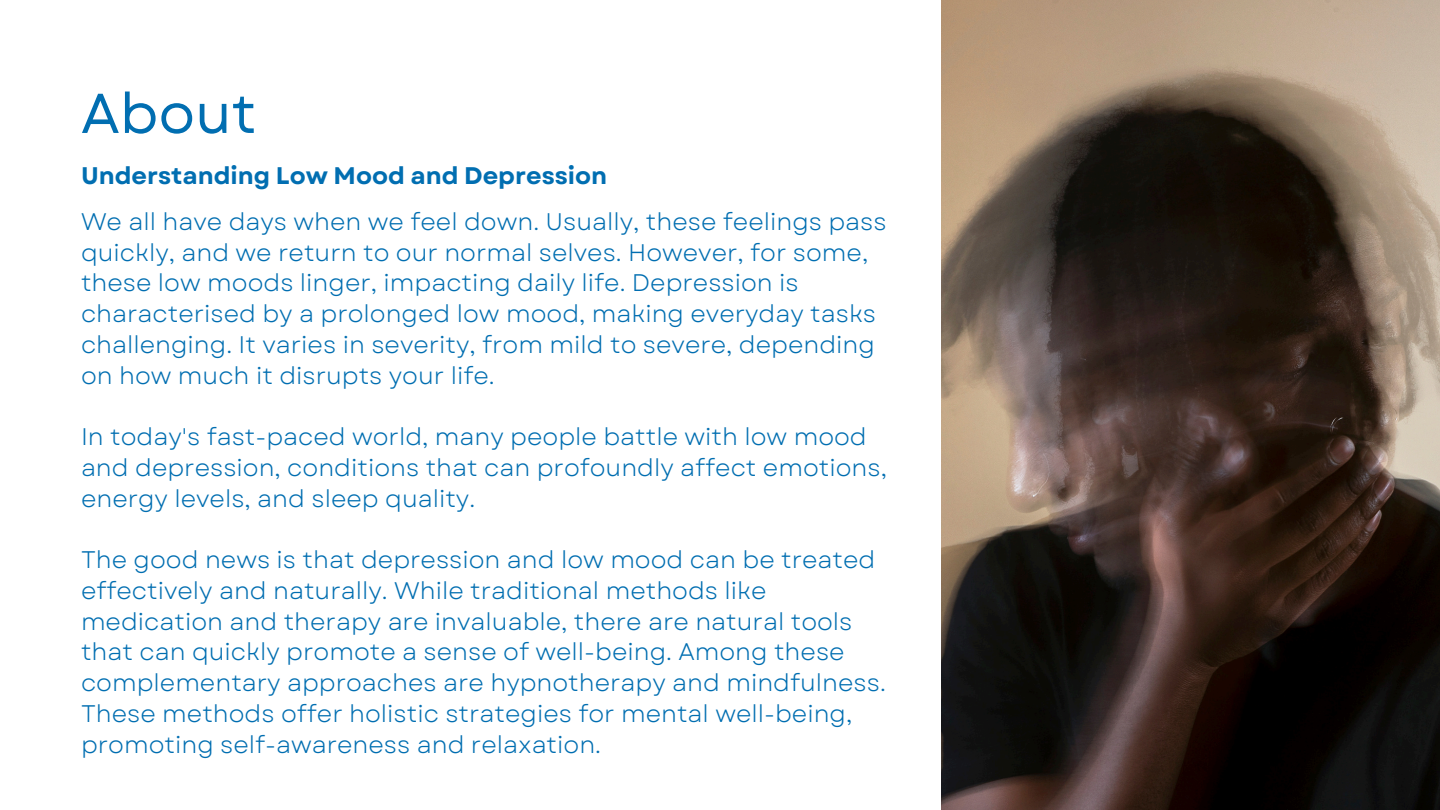
<style>
.page{position:relative;width:1440px;height:810px;background:#fff}
.page>*{position:absolute;margin:0;border:0;box-sizing:border-box;transform-origin:0 0}
.t1{font:56px "Garet";color:#016eb1}
.t2{font:24px/30.8px "Garet";color:#016eb1}
.t3{font:700 24px "Garet";color:#016eb1}
</style>
<div class="page">
<img style="left:942px;top:0;width:498px;height:810px">
<h2 class="t1" style="left:81px;top:73px;width:177px">About</h2>
<p class="t3" style="left:81px;top:158px;width:528px">Understanding Low Mood and Depression</p>
<p class="t2" style="left:81px;top:206px;width:807px">We all have days when we feel down. Usually, these feelings pass quickly, and we return to our normal selves. However, for some, these low moods linger, impacting daily life. Depression is characterised by a prolonged low mood, making everyday tasks challenging. It varies in severity, from mild to severe, depending on how much it disrupts your life.</p>
<p class="t2" style="left:81px;top:422px;width:807px">In today's fast-paced world, many people battle with low mood and depression, conditions that can profoundly affect emotions, energy levels, and sleep quality.</p>
<p class="t2" style="left:81px;top:545px;width:806px">The good news is that depression and low mood can be treated effectively and naturally. While traditional methods like medication and therapy are invaluable, there are natural tools that can quickly promote a sense of well-being. Among these complementary approaches are hypnotherapy and mindfulness.<br>These methods offer holistic strategies for mental well-being, promoting self-awareness and relaxation.</p>
</div>
